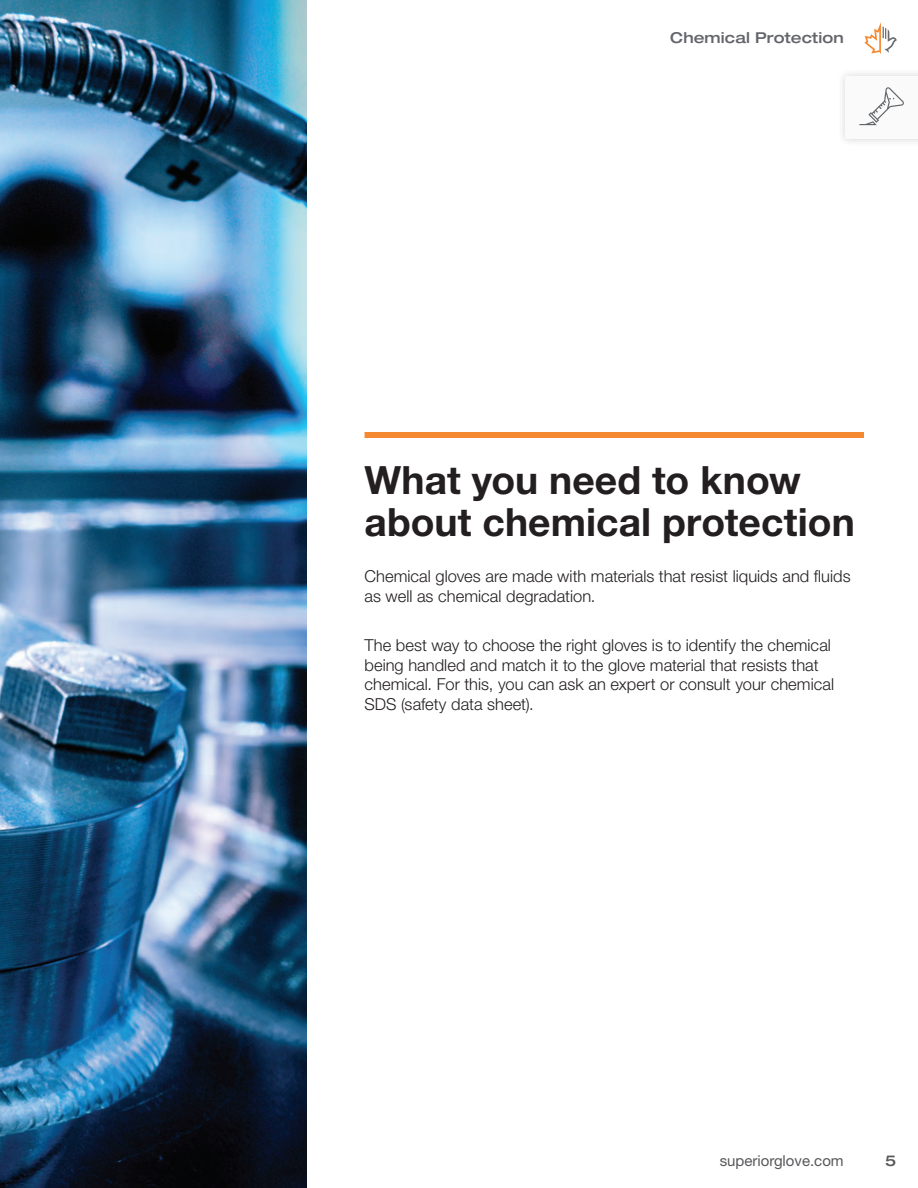
<style>
.page{position:relative;width:918px;height:1188px;background:#fff}
.page>*{position:absolute;margin:0;border:0;box-sizing:border-box;transform-origin:0 0}
.t1{font:700 39px/42px "Helvetica Neue LT Std";color:#231f20}
.t2{font:300 16.5px/19.5px "Helvetica Neue LT Std";color:#231f20}
.t3{font:500 expanded 15px "Helvetica Neue LT Std";letter-spacing:.005em;color:#63656a}
.t4{font:15px "Helvetica Neue LT Std";color:#57585a}
.t5{font:500 expanded 15px "Helvetica Neue LT Std";color:#57585a}
</style>
<div class="page">
<svg style="left:864px;top:22px;width:33px;height:32px"></svg>
<img style="left:0;top:0;width:307px;height:1188px">
<div style="left:365px;top:432px;width:499px;height:6px;background:#f58932"></div>
<div style="left:837px;top:68px;width:81px;height:79px;background:#f9faf9"></div>
<svg style="left:859px;top:87px;width:45px;height:38px"></svg>
<p class="t3" style="left:670px;top:29px;width:175px">Chemical Protection</p>
<h1 class="t1" style="left:364px;top:458px;width:492px">What you need to know about chemical protection</h1>
<p class="t2" style="left:364px;top:566px;width:488px">Chemical gloves are made with materials that resist liquids and fluids as well as chemical degradation.</p>
<p class="t2" style="left:364px;top:635px;width:471px">The best way to choose the right gloves is to identify the chemical being handled and match it to the glove material that resists that chemical. For this, you can ask an expert or consult your chemical SDS (safety data sheet).</p>
<p class="t4" style="left:720px;top:1152px;width:126px">superiorglove.com</p>
<p class="t5" style="left:885px;top:1152px;width:13px">5</p>
</div>
